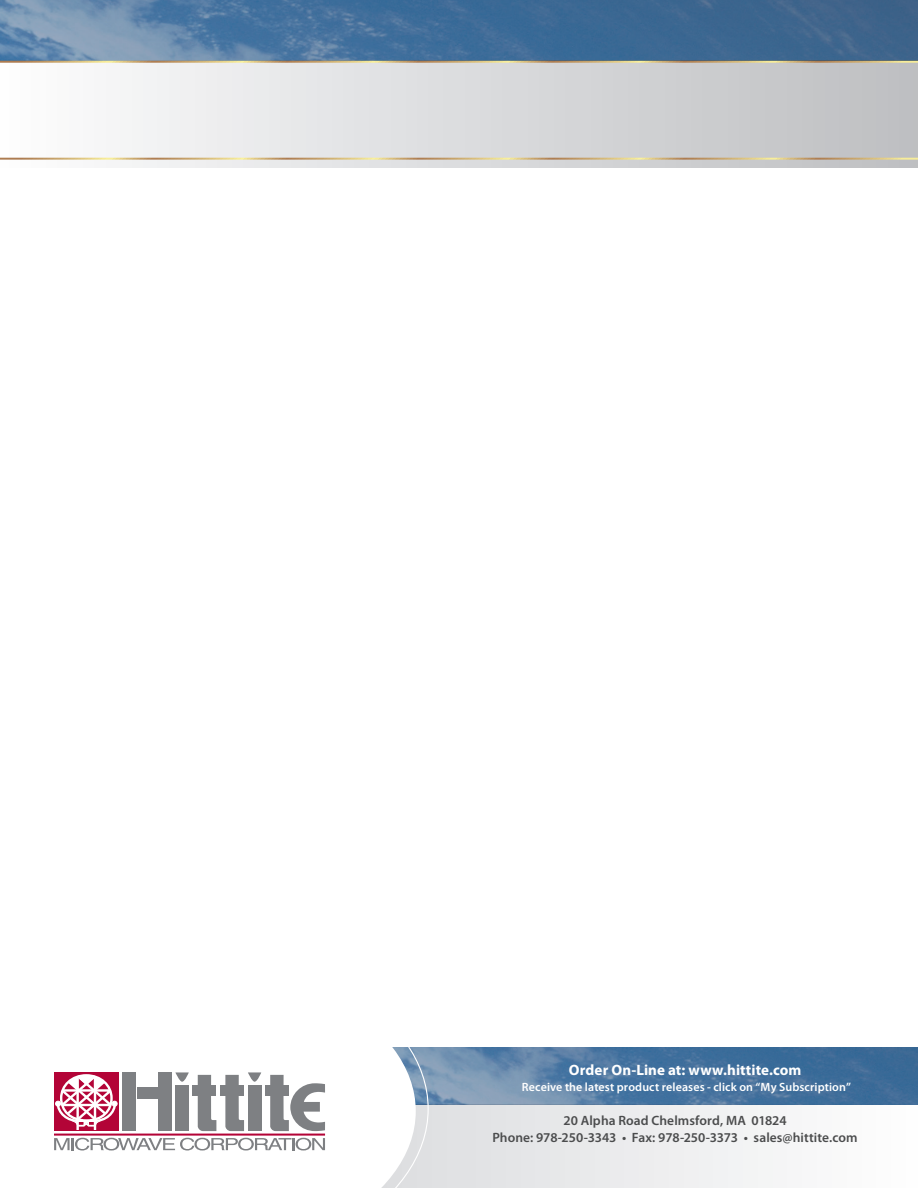
<style>
.page{position:relative;width:918px;height:1188px;background:#fff}
.page>*{position:absolute;margin:0;border:0;box-sizing:border-box;transform-origin:0 0}
.t1{font:700 15px "Myriad Pro";letter-spacing:.005em;color:#fff}
.t2{font:600 13.5px "Myriad Pro";letter-spacing:.005em;color:#4b4c4d}
.t3{font:600 12px "Myriad Pro";letter-spacing:.01em;color:#fff}
</style>
<div class="page">
<svg style="left:429px;top:1104px;width:489px;height:84px"></svg>
<img style="left:429px;top:1048px;width:489px;height:56px">
<svg style="left:54px;top:1047px;width:375px;height:141px"></svg>
<div style="left:54px;top:1072px;width:65px;height:59px;background:#b30437"></div>
<hr style="left:76px;top:1076px;width:3px;height:54px;background:#fff">
<hr style="left:94px;top:1076px;width:2px;height:54px;background:#fff">
<svg style="left:55px;top:1074px;width:63px;height:54px"></svg>
<hr style="left:54px;top:1134px;width:271px;height:2px;background:#b30437">
<div style="left:158px;top:1072px;width:14px;height:59px;background:#7e8083"></div>
<div style="left:122px;top:1072px;width:14px;height:59px;background:#7e8083"></div>
<div style="left:138px;top:1088px;width:22px;height:11px;background:#7e8083"></div>
<svg style="left:175px;top:1072px;width:14px;height:10px"></svg>
<div style="left:175px;top:1085px;width:14px;height:46px;background:#7e8083"></div>
<svg style="left:198px;top:1075px;width:18px;height:56px"></svg>
<svg style="left:54px;top:1138px;width:271px;height:13px"></svg>
<div style="left:192px;top:1085px;width:24px;height:11px;background:#7e8083"></div>
<svg style="left:225px;top:1072px;width:36px;height:59px"></svg>
<div style="left:220px;top:1085px;width:24px;height:11px;background:#7e8083"></div>
<svg style="left:270px;top:1075px;width:55px;height:56px"></svg>
<div style="left:265px;top:1085px;width:24px;height:11px;background:#7e8083"></div>
<div style="left:0;top:61px;width:918px;height:106px;background:linear-gradient(to right,#fcfcfc,#bdbec0)"></div>
<img style="left:0;top:0;width:918px;height:61px">
<hr style="left:0;top:158px;width:918px;height:2px;background:#fff">
<hr style="left:0;top:61px;width:918px;height:2px;background:#fff">
<p class="t1" style="left:569px;top:1060px;width:234px">Order On-Line at: www.hittite.com</p>
<p class="t3" style="left:522px;top:1079px;width:331px">Receive the latest product releases - click on “My Subscription”</p>
<p class="t2" style="left:564px;top:1112px;width:225px">20 Alpha Road Chelmsford, MA 01824</p>
<p class="t2" style="left:492px;top:1128px;width:367px">Phone: 978-250-3343 • Fax: 978-250-3373 • sales@hittite.com</p>
</div>
